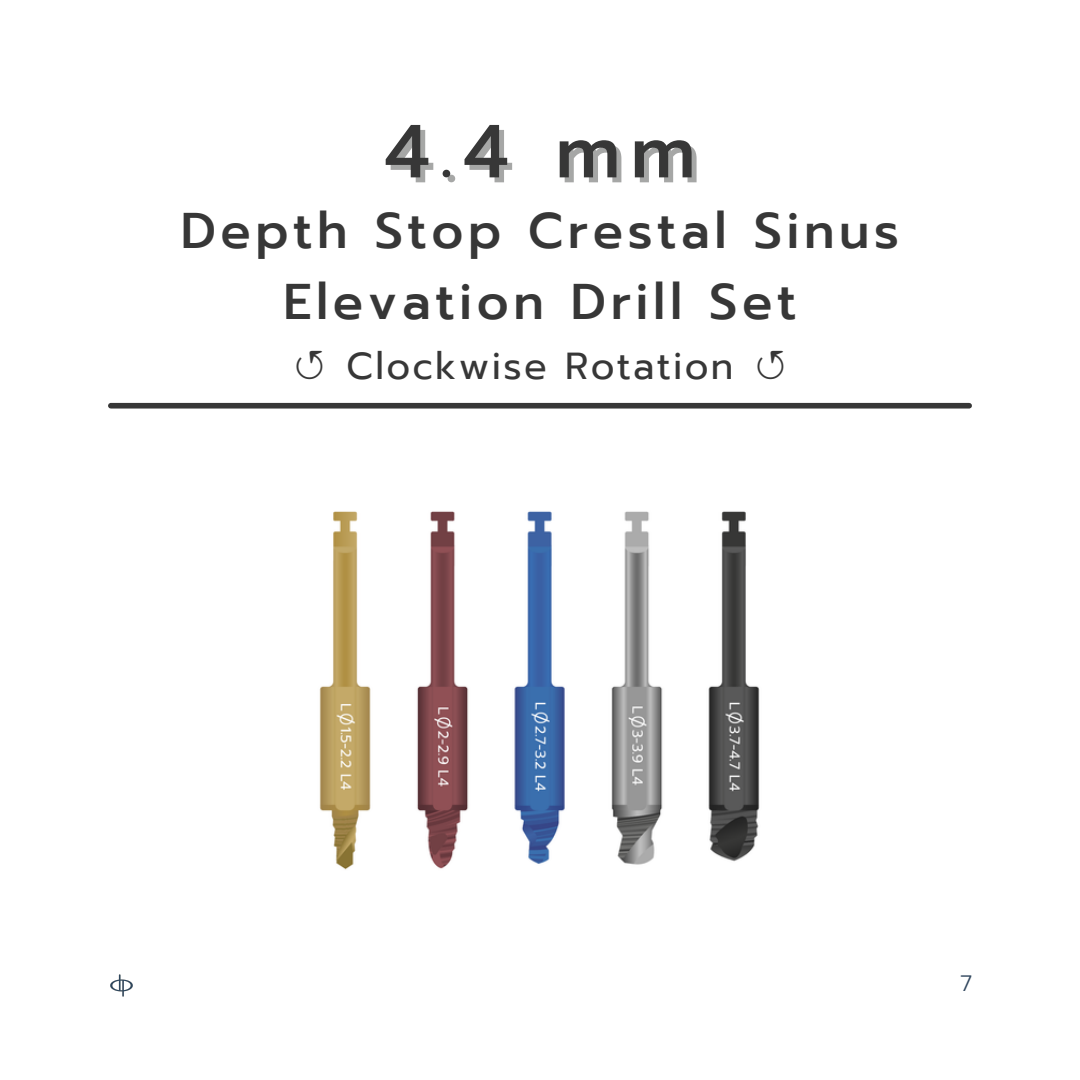
<style>
.page{position:relative;width:1080px;height:1080px;background:#fff}
.page>*{position:absolute;margin:0;border:0;box-sizing:border-box;transform-origin:0 0}
.t1{font:500 75px "Prompt";color:#373737}
.t2{font:500 50px/71.2px "Prompt";letter-spacing:.09em;color:#373737;text-align:center}
.t3{font:37.5px "Prompt";letter-spacing:.06em;color:#373737}
.t4{font:300 22.25px "Prompt";color:#31475e}
.s1{font-family:"Wen Quan Yi Micro Hei"}
</style>
<div class="page">
<img style="left:110px;top:974px;width:23px;height:23px">
<img style="left:319px;top:511px;width:441px;height:359px">
<div style="left:111px;top:403px;width:858px;height:6px;background:#373737"></div>
<h1 class="t1" style="left:384px;top:96px;width:313px">4.4 mm</h1>
<p class="t2" style="left:181px;top:196px;width:720px">Depth Stop Crestal Sinus<br>Elevation Drill Set</p>
<p class="t3" style="left:291px;top:338px;width:500px"><span class="s1">↺</span> Clockwise Rotation <span class="s1">↺</span></p>
<p class="t4" style="left:960px;top:967px;width:14px">7</p>
</div>
